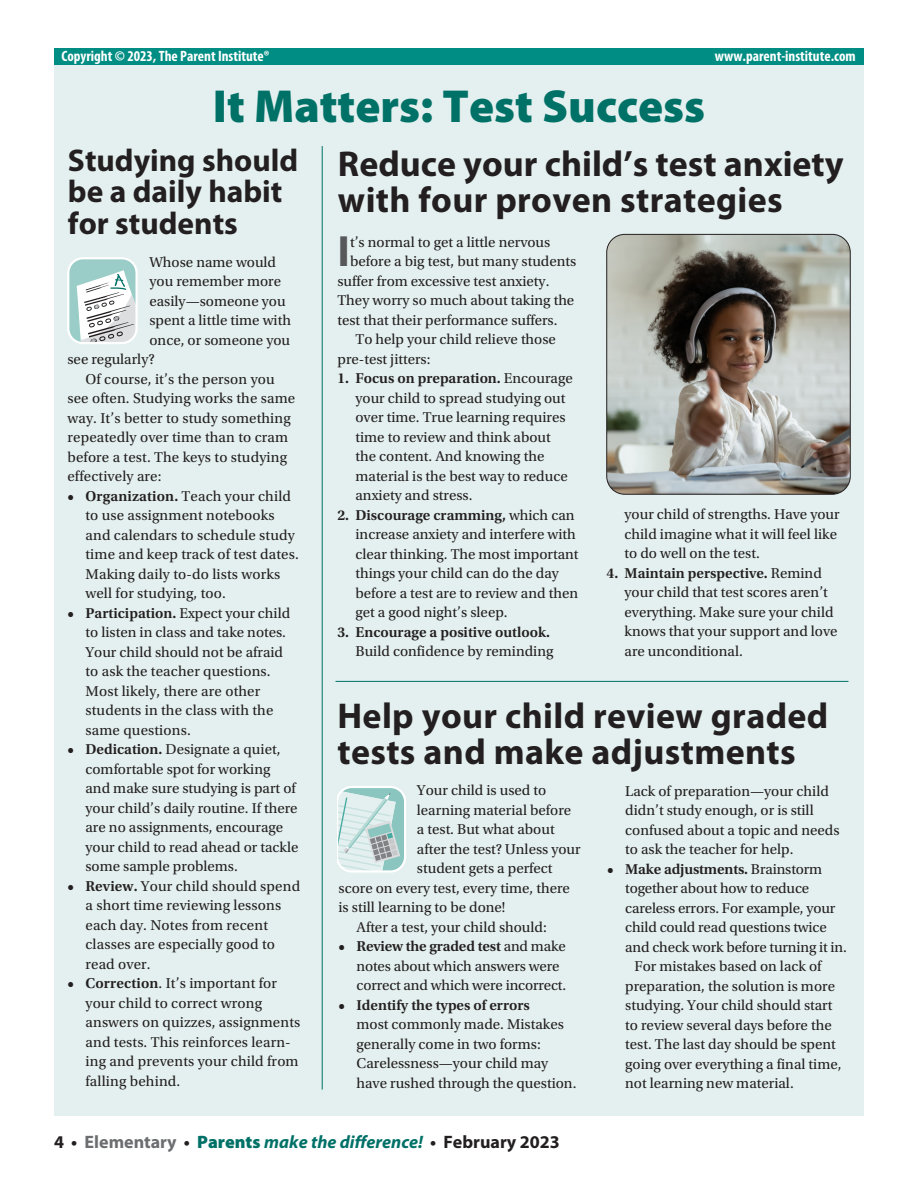
<style>
.page{position:relative;width:918px;height:1188px;background:#fff}
.page>*{position:absolute;margin:0;border:0;box-sizing:border-box;transform-origin:0 0}
.t1{font:900 46.5px "Myriad Pro";color:#007167}
.t2{font:700 43.95px "Myriad Pro";color:#57585a}
.t3{font:700 36px/36px "Myriad Pro";letter-spacing:.01em;color:#231f20}
.t4{font:700 31.5px/31.5px "Myriad Pro";color:#231f20}
.t5{font:italic 700 18px "Myriad Pro";color:#007167}
.t6{font:15px/19.5px "Utopia Std";color:#231f20}
.t7{font:600 15px "Utopia Std";color:#231f20}
.t8{font:700 condensed 15px "Myriad Pro";color:#fff}
.s1{font-weight:600}
.s2{font-weight:400}
.s3{font-style:normal;color:#231f20}
.s4{font-style:normal;color:#6c6d70}
.s5{font-weight:900;font-style:normal}
</style>
<div class="page">
<div style="left:54px;top:53px;width:810px;height:1063px;background:#e4f0ef"></div>
<hr style="left:336px;top:681px;width:513px;height:1px;background:#007167">
<hr style="left:322px;top:146px;width:1px;height:944px;background:#007167">
<svg style="left:67px;top:257px;width:71px;height:87px"></svg>
<svg style="left:337px;top:786px;width:69px;height:87px"></svg>
<div style="left:54px;top:49px;width:810px;height:16px;background:#008d83"></div>
<img style="left:608px;top:234px;width:241px;height:259px">
<div style="left:606px;top:234px;width:245px;height:261px;border:1px solid #231f20;border-radius:18px"></div>
<p class="t8" style="left:62px;top:46px;width:210px">Copyright © 2023, The Parent Institute®</p>
<p class="t8" style="left:715px;top:46px;width:142px">www.parent-institute.com</p>
<h1 class="t1" style="left:213px;top:75px;width:494px">It Matters: Test Success</h1>
<h3 class="t4" style="left:68px;top:143px;width:232px">Studying should be a daily habit for students</h3>
<p class="t6" style="left:150px;top:253px;width:128px">Whose name would</p>
<p class="t6" style="left:150px;top:272px;width:133px">you remember more</p>
<p class="t6" style="left:150px;top:292px;width:138px">easily—someone you</p>
<p class="t6" style="left:150px;top:311px;width:143px">spent a little time with</p>
<p class="t6" style="left:150px;top:331px;width:142px">once, or someone you</p>
<p class="t6" style="left:67px;top:350px;width:89px">see regularly?</p>
<p class="t6" style="left:86px;top:370px;width:191px">Of course, it’s the person you</p>
<p class="t6" style="left:67px;top:389px;width:229px">see often. Studying works the same</p>
<p class="t6" style="left:67px;top:409px;width:225px">way. It’s better to study something</p>
<p class="t6" style="left:67px;top:428px;width:222px">repeatedly over time than to cram</p>
<p class="t6" style="left:67px;top:448px;width:221px">before a test. The keys to studying</p>
<p class="t6" style="left:67px;top:467px;width:96px">effectively are:</p>
<p class="t6" style="left:86px;top:487px;width:215px;text-indent:-18px"><span class="s1">• Organization.</span> Teach your child to use assignment notebooks and calendars to schedule study time and keep track of test dates.<br>Making daily to-do lists works well for studying, too.</p>
<p class="t6" style="left:86px;top:604px;width:206px;text-indent:-18px"><span class="s1">• Participation.</span> Expect your child to listen in class and take notes.<br>Your child should not be afraid to ask the teacher questions.<br>Most likely, there are other students in the class with the same questions.</p>
<p class="t6" style="left:86px;top:740px;width:214px;text-indent:-18px"><span class="s1">• Dedication.</span> Designate a quiet, comfortable spot for working and make sure studying is part of your child’s daily routine. If there are no assignments, encourage your child to read ahead or tackle some sample problems.</p>
<p class="t6" style="left:86px;top:877px;width:216px;text-indent:-18px"><span class="s1">• Review.</span> Your child should spend a short time reviewing lessons each day. Notes from recent classes are especially good to read over.</p>
<p class="t6" style="left:86px;top:974px;width:216px;text-indent:-18px"><span class="s1">• Correction</span>. It’s important for your child to correct wrong answers on quizzes, assignments and tests. This reinforces learn&shy;ing and prevents your child from falling behind.</p>
<h3 class="t3" style="left:338px;top:144px;width:507px">Reduce your child’s test anxiety with four proven strategies</h3>
<h2 class="t2" style="left:338px;top:223px;width:14px">I</h2>
<p class="t6" style="left:350px;top:232px;width:202px">t’s normal to get a little nervous</p>
<p class="t6" style="left:350px;top:252px;width:228px">before a big test, but many students</p>
<p class="t6" style="left:337px;top:271px;width:213px">suffer from excessive test anxiety.</p>
<p class="t6" style="left:337px;top:291px;width:238px">They worry so much about taking the</p>
<p class="t6" style="left:337px;top:310px;width:222px">test that their performance suffers.</p>
<p class="t6" style="left:356px;top:330px;width:202px">To help your child relieve those</p>
<p class="t6" style="left:338px;top:349px;width:95px">pre-test jitters:</p>
<p class="t6" style="left:356px;top:369px;width:219px;text-indent:-18px"><span class="s1">1. Focus on preparation.</span> Encourage your child to spread studying out over time. True learning requires time to review and think about the content. And knowing the material is the best way to reduce anxiety and stress.</p>
<p class="t6" style="left:356px;top:505px;width:225px;text-indent:-18px"><span class="s1">2. Discourage cramming,</span> which can increase anxiety and interfere with clear thinking. The most important things your child can do the day before a test are to review and then get a good night’s sleep.</p>
<p class="t7" style="left:338px;top:623px;width:214px">3. Encourage a positive outlook.</p>
<p class="t6" style="left:356px;top:642px;width:200px">Build confidence by reminding</p>
<p class="t6" style="left:625px;top:505px;width:217px">your child of strengths. Have your child imagine what it will feel like to do well on the test.</p>
<p class="t6" style="left:625px;top:564px;width:215px;text-indent:-18px"><span class="s1">4. Maintain perspective.</span> Remind your child that test scores aren’t everything. Make sure your child knows that your support and love are unconditional.</p>
<h3 class="t3" style="left:338px;top:697px;width:492px">Help your child review graded tests and make adjustments</h3>
<p class="t6" style="left:625px;top:781px;width:216px">Lack of preparation—your child didn’t study enough, or is still confused about a topic and needs to ask the teacher for help.</p>
<p class="t7" style="left:607px;top:860px;width:217px">• Make adjustments. <span class="s2">Brainstorm</span></p>
<p class="t6" style="left:625px;top:879px;width:186px">together about how to reduce</p>
<p class="t6" style="left:625px;top:898px;width:212px">careless errors. For example, your</p>
<p class="t6" style="left:625px;top:918px;width:203px">child could read questions twice</p>
<p class="t6" style="left:625px;top:937px;width:223px">and check work before turning it in.</p>
<p class="t6" style="left:635px;top:957px;width:188px">For mistakes based on lack of</p>
<p class="t6" style="left:625px;top:976px;width:211px">preparation, the solution is more</p>
<p class="t6" style="left:625px;top:996px;width:209px">studying. Your child should start</p>
<p class="t6" style="left:625px;top:1015px;width:208px">to review several days before the</p>
<p class="t6" style="left:625px;top:1035px;width:212px">test. The last day should be spent</p>
<p class="t6" style="left:625px;top:1054px;width:218px">going over everything a final time,</p>
<p class="t6" style="left:625px;top:1074px;width:170px">not learning new material.</p>
<p class="t6" style="left:417px;top:781px;width:131px">Your child is used to</p>
<p class="t6" style="left:417px;top:800px;width:156px">learning material before</p>
<p class="t6" style="left:417px;top:820px;width:139px">a test. But what about</p>
<p class="t6" style="left:417px;top:839px;width:165px">after the test? Unless your</p>
<p class="t6" style="left:417px;top:859px;width:137px">student gets a perfect</p>
<p class="t6" style="left:339px;top:878px;width:233px">score on every test, every time, there</p>
<p class="t6" style="left:339px;top:898px;width:168px">is still learning to be done!</p>
<p class="t6" style="left:357px;top:917px;width:192px">After a test, your child should:</p>
<p class="t6" style="left:357px;top:937px;width:211px;text-indent:-18px"><span class="s1">• Review the graded test</span> and make notes about which answers were correct and which were incorrect.</p>
<p class="t7" style="left:339px;top:996px;width:193px">• Identify the types of errors</p>
<p class="t6" style="left:357px;top:1015px;width:221px">most commonly made. Mistakes generally come in two forms:<br>Carelessness—your child may have rushed through the question.</p>
<p class="t5" style="left:54px;top:1130px;width:507px"><span class="s3">4 •</span> <span class="s4">Elementary</span> <span class="s3">•</span> <span class="s5">Parents</span> make the difference! <span class="s3">• February 2023</span></p>
</div>
